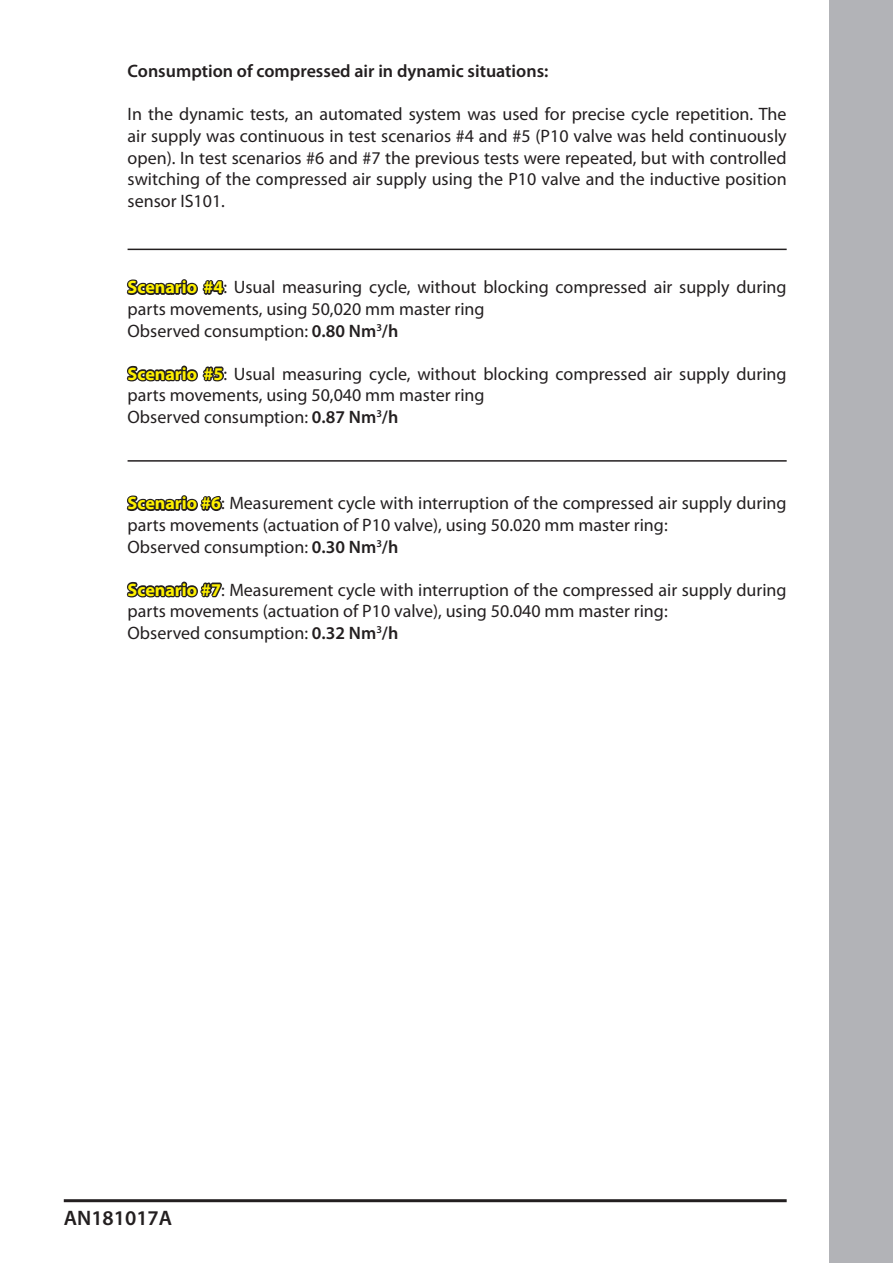
<style>
.page{position:relative;width:893px;height:1263px;background:#fff}
.page>*{position:absolute;margin:0;border:0;box-sizing:border-box;transform-origin:0 0}
.t1{font:600 21px "Myriad Pro";color:#231f20}
.Body{font:18px/21.6px "Myriad Pro";color:#231f20}
.Body-2{font:600 18px "Myriad Pro";color:#231f20}
.s1{font-weight:700;color:#fff101}
.s2{font-weight:600}
</style>
<div class="page">
<div style="left:829px;top:0;width:64px;height:802px;background:#b2b3b7"></div>
<div style="left:829px;top:802px;width:64px;height:461px;background:#b2b3b7"></div>
<hr style="left:64px;top:1199px;width:723px;height:3px;background:#231f20">
<hr style="left:128px;top:249px;width:659px;height:1px;background:#231f20">
<hr style="left:128px;top:460px;width:659px;height:2px;background:#231f20">
<svg style="left:126px;top:279px;width:100px;height:319px"></svg>
<p class="Body-2" style="left:128px;top:60px;width:422px">Consumption of compressed air in dynamic situations:</p>
<p class="Body" style="left:128px;top:103px;width:661px;text-align:justify">In the dynamic tests, an automated system was used for precise cycle repetition. The air supply was continuous in test scenarios #4 and #5 (P10 valve was held continuously open). In test scenarios #6 and #7 the previous tests were repeated, but with controlled switching of the compressed air supply using the P10 valve and the inductive position sensor IS101.</p>
<p class="Body" style="left:128px;top:276px;width:661px"><span class="s1">Scenario #4</span>: Usual measuring cycle, without blocking compressed air supply during parts movements, using 50,020 mm master ring</p>
<p class="Body" style="left:128px;top:319px;width:272px">Observed consumption: <span class="s2">0.80 Nm</span><sup>3</sup><span class="s2">/h</span></p>
<p class="Body" style="left:128px;top:363px;width:661px"><span class="s1">Scenario #5</span>: Usual measuring cycle, without blocking compressed air supply during parts movements, using 50,040 mm master ring</p>
<p class="Body" style="left:128px;top:406px;width:272px">Observed consumption: <span class="s2">0.87 Nm</span><sup>3</sup><span class="s2">/h</span></p>
<p class="Body" style="left:128px;top:492px;width:661px"><span class="s1">Scenario #6</span>: Measurement cycle with interruption of the compressed air supply during parts movements (actuation of P10 valve), using 50.020 mm master ring:</p>
<p class="Body" style="left:128px;top:535px;width:272px">Observed consumption: <span class="s2">0.30 Nm</span><sup>3</sup><span class="s2">/h</span></p>
<p class="Body" style="left:128px;top:579px;width:661px"><span class="s1">Scenario #7</span>: Measurement cycle with interruption of the compressed air supply during parts movements (actuation of P10 valve), using 50.040 mm master ring:</p>
<p class="Body" style="left:128px;top:622px;width:272px">Observed consumption: <span class="s2">0.32 Nm</span><sup>3</sup><span class="s2">/h</span></p>
<p class="t1" style="left:64px;top:1204px;width:110px">AN181017A</p>
</div>
